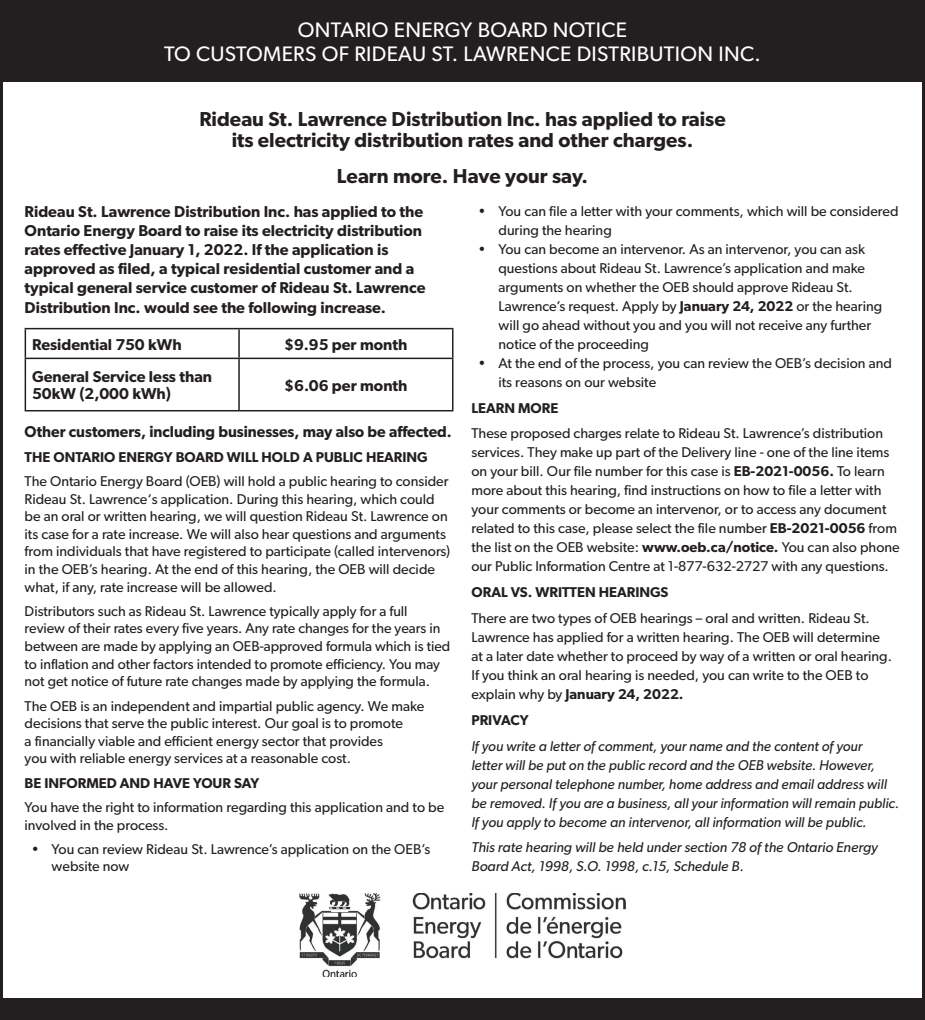
<style>
.page{position:relative;width:925px;height:1020px;background:#fff}
.page>*{position:absolute;margin:0;border:0;box-sizing:border-box;transform-origin:0 0}
.t1{font:21px/24px "Gibson";letter-spacing:.015em;color:#fff;text-align:center}
.t2{font:600 20.25px/21.8px "Gibson";color:#231f20;text-align:center}
.t3{font:600 15.75px/19px "Gibson";color:#231f20}
.t4{font:14.25px/19px "Gibson";color:#231f20}
.t5{font:italic 14.25px/19px "Gibson";color:#231f20}
.t6{font:600 14.25px "Gibson";color:#231f20}
.s1{font-weight:600}
</style>
<div class="page">
<div style="left:0;top:0;width:925px;height:81px;background:#231f20"></div>
<div style="left:3px;top:998px;width:922px;height:22px;background:#231f20"></div>
<hr style="left:25px;top:328px;width:214px;height:1px;background:#231f20">
<svg style="left:25px;top:329px;width:1px;height:29px"></svg>
<hr style="left:239px;top:328px;width:214px;height:1px;background:#231f20">
<hr style="left:238px;top:329px;width:2px;height:29px;background:#231f20">
<svg style="left:452px;top:329px;width:1px;height:29px"></svg>
<hr style="left:25px;top:358px;width:214px;height:1px;background:#231f20">
<hr style="left:25px;top:359px;width:1px;height:51px;background:#231f20">
<hr style="left:239px;top:358px;width:214px;height:1px;background:#231f20">
<hr style="left:238px;top:359px;width:2px;height:51px;background:#231f20">
<hr style="left:452px;top:359px;width:1px;height:51px;background:#231f20">
<hr style="left:25px;top:410px;width:214px;height:1px;background:#231f20">
<hr style="left:239px;top:410px;width:214px;height:1px;background:#231f20">
<img style="left:300px;top:893px;width:325px;height:84px">
<h1 class="t1" style="left:164px;top:17px;width:598px">ONTARIO ENERGY BOARD NOTICE<br>TO CUSTOMERS OF RIDEAU ST. LAWRENCE DISTRIBUTION INC.</h1>
<h2 class="t2" style="left:199px;top:107px;width:528px">Rideau St. Lawrence Distribution Inc. has applied to raise its electricity distribution rates and other charges.</h2>
<h2 class="t2" style="left:337px;top:164px;width:253px">Learn more. Have your say.</h2>
<p class="t3" style="left:25px;top:202px;width:402px">Rideau St. Lawrence Distribution Inc. has applied to the Ontario Energy Board to raise its electricity distribution rates effective January 1, 2022. If the application is approved as filed, a typical residential customer and a typical general service customer of Rideau St. Lawrence Distribution Inc. would see the following increase.</p>
<p class="t3" style="left:32px;top:334px;width:151px">Residential 750 kWh</p>
<p class="t3" style="left:284px;top:334px;width:125px">$9.95 per month</p>
<p class="t3" style="left:32px;top:368px;width:182px;line-height:17.2px">General Service less than<br>50kW (2,000 kWh)</p>
<p class="t3" style="left:284px;top:375px;width:125px">$6.06 per month</p>
<p class="t3" style="left:25px;top:422px;width:429px">Other customers, including businesses, may also be affected.</p>
<p class="t6" style="left:25px;top:448px;width:405px">THE ONTARIO ENERGY BOARD WILL HOLD A PUBLIC HEARING</p>
<p class="t4" style="left:25px;top:472px;width:427px;line-height:17.5px">The Ontario Energy Board (OEB) will hold a public hearing to consider Rideau St. Lawrence‘s application. During this hearing, which could be an oral or written hearing, we will question Rideau St. Lawrence on its case for a rate increase. We will also hear questions and arguments from individuals that have registered to participate (called intervenors) in the OEB’s hearing. At the end of this hearing, the OEB will decide what, if any, rate increase will be allowed.</p>
<p class="t4" style="left:25px;top:602px;width:427px;line-height:17.5px">Distributors such as Rideau St. Lawrence typically apply for a full review of their rates every five years. Any rate changes for the years in between are made by applying an OEB-approved formula which is tied to inflation and other factors intended to promote efficiency. You may not get notice of future rate changes made by applying the formula.</p>
<p class="t4" style="left:25px;top:696px;width:401px;line-height:17.5px">The OEB is an independent and impartial public agency. We make decisions that serve the public interest. Our goal is to promote<br>a financially viable and efficient energy sector that provides<br>you with reliable energy services at a reasonable cost.</p>
<p class="t6" style="left:25px;top:774px;width:236px">BE INFORMED AND HAVE YOUR SAY</p>
<p class="t4" style="left:25px;top:798px;width:421px;line-height:17.5px">You have the right to information regarding this application and to be involved in the process.</p>
<p class="t4" style="left:52px;top:840px;width:380px;line-height:17.5px;text-indent:-20px">• You can review Rideau St. Lawrence’s application on the OEB’s website now</p>
<p class="t4" style="left:498px;top:201px;width:402px;text-indent:-20px">• You can file a letter with your comments, which will be considered during the hearing</p>
<p class="t4" style="left:498px;top:239px;width:385px;text-indent:-20px">• You can become an intervenor. As an intervenor, you can ask questions about Rideau St. Lawrence’s application and make arguments on whether the OEB should approve Rideau St.<br>Lawrence’s request. Apply by <span class="s1">January 24, 2022</span> or the hearing will go ahead without you and you will not receive any further notice of the proceeding</p>
<p class="t4" style="left:498px;top:353px;width:395px;text-indent:-20px">• At the end of the process, you can review the OEB’s decision and its reasons on our website</p>
<p class="t6" style="left:471px;top:399px;width:88px">LEARN MORE</p>
<p class="t4" style="left:471px;top:424px;width:430px">These proposed charges relate to Rideau St. Lawrence’s distribution services. They make up part of the Delivery line - one of the line items on your bill. Our file number for this case is <span class="s1">EB-2021-0056.</span> To learn more about this hearing, find instructions on how to file a letter with your comments or become an intervenor, or to access any document related to this case, please select the file number <span class="s1">EB-2021-0056</span> from the list on the OEB website: <span class="s1">www.oeb.ca/notice.</span> You can also phone our Public Information Centre at 1-877-632-2727 with any questions.</p>
<p class="t6" style="left:471px;top:584px;width:198px">ORAL VS. WRITTEN HEARINGS</p>
<p class="t4" style="left:471px;top:608px;width:422px">There are two types of OEB hearings – oral and written. Rideau St.<br>Lawrence has applied for a written hearing. The OEB will determine at a later date whether to proceed by way of a written or oral hearing.<br>If you think an oral hearing is needed, you can write to the OEB to explain why by <span class="s1">January 24, 2022.</span></p>
<p class="t6" style="left:471px;top:711px;width:59px">PRIVACY</p>
<p class="t5" style="left:471px;top:736px;width:429px">If you write a letter of comment, your name and the content of your<br>letter will be put on the public record and the OEB website. However, your personal telephone number, home address and email address will be removed. If you are a business, all your information will remain public.<br>If you apply to become an intervenor, all information will be public.</p>
<p class="t5" style="left:471px;top:838px;width:408px">This rate hearing will be held under section 78 of the Ontario Energy<br>Board Act, 1998, S.O. 1998, c.15, Schedule B.</p>
</div>
